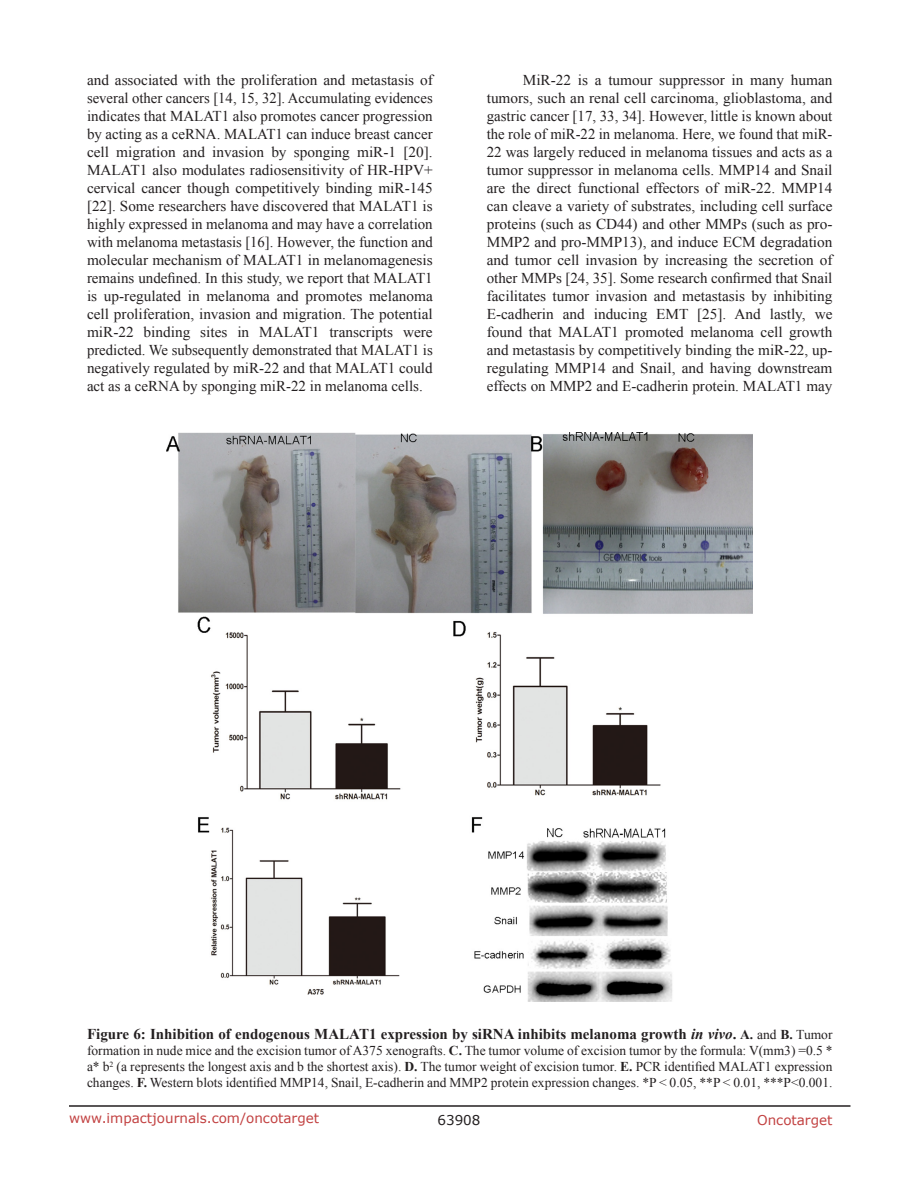
<style>
.page{position:relative;width:918px;height:1188px;background:#fff}
.page>*{position:absolute;margin:0;border:0;box-sizing:border-box;transform-origin:0 0}
.BodyText{font:15px/18px "Times New Roman";color:#231f20;text-align:justify}
.figuretext{font:700 15px "Times New Roman";color:#231f20}
.figuretext-2{font:13.5px/16.2px "Times New Roman";color:#231f20;text-align:justify}
.t1{font:13.5px "Verdana";color:#c24141}
.t2{font:13.5px "Verdana";color:#231f20}
.s1{font-style:italic}
.s2{font-size:13.5px}
.s3{font-weight:400;font-size:13.5px}
.s4{font-weight:700}
</style>
<div class="page">
<hr style="left:69px;top:1105px;width:781px;height:2px;background:#231f20">
<img style="left:167px;top:432px;width:586px;height:569px">
<p class="BodyText" style="left:87px;top:71px;width:347px">and associated with the proliferation and metastasis of several other cancers [14, 15, 32]. Accumulating evidences indicates that MALAT1 also promotes cancer progression by acting as a ceRNA. MALAT1 can induce breast cancer cell migration and invasion by sponging miR-1 [20].<br>MALAT1 also modulates radiosensitivity of HR-HPV+ cervical cancer though competitively binding miR-145 [22]. Some researchers have discovered that MALAT1 is highly expressed in melanoma and may have a correlation with melanoma metastasis [16]. However, the function and molecular mechanism of MALAT1 in melanomagenesis remains undefined. In this study, we report that MALAT1 is up-regulated in melanoma and promotes melanoma cell proliferation, invasion and migration. The potential miR-22 binding sites in MALAT1 transcripts were predicted. We subsequently demonstrated that MALAT1 is negatively regulated by miR-22 and that MALAT1 could act as a ceRNA by sponging miR-22 in melanoma cells.</p>
<p class="BodyText" style="left:487px;top:71px;width:347px;text-indent:36px">MiR-22 is a tumour suppressor in many human tumors, such an renal cell carcinoma, glioblastoma, and gastric cancer [17, 33, 34]. However, little is known about the role of miR-22 in melanoma. Here, we found that miR-22 was largely reduced in melanoma tissues and acts as a tumor suppressor in melanoma cells. MMP14 and Snail are the direct functional effectors of miR-22. MMP14 can cleave a variety of substrates, including cell surface proteins (such as CD44) and other MMPs (such as pro-MMP2 and pro-MMP13), and induce ECM degradation and tumor cell invasion by increasing the secretion of other MMPs [24, 35]. Some research confirmed that Snail facilitates tumor invasion and metastasis by inhibiting E-cadherin and inducing EMT [25]. And lastly, we found that MALAT1 promoted melanoma cell growth and metastasis by competitively binding the miR-22, up&shy;regulating MMP14 and Snail, and having downstream effects on MMP2 and E-cadherin protein. MALAT1 may</p>
<p class="figuretext" style="left:87px;top:1023px;width:747px">Figure 6: Inhibition of endogenous MALAT1 expression by siRNA inhibits melanoma growth <span class="s1">in vivo</span>. <span class="s2">A.</span> <span class="s3">and</span> <span class="s2">B.</span> <span class="s3">Tumor</span></p>
<p class="figuretext-2" style="left:87px;top:1042px;width:747px">formation in nude mice and the excision tumor of A375 xenografts. <span class="s4">C.</span> The tumor volume of excision tumor by the formula: V(mm3) =0.5 * a* b<sup>2</sup> (a represents the longest axis and b the shortest axis). <span class="s4">D.</span> The tumor weight of excision tumor. <span class="s4">E.</span> PCR identified MALAT1 expression changes. <span class="s4">F.</span> Western blots identified MMP14, Snail, E-cadherin and MMP2 protein expression changes. *P &lt; 0.05, **P &lt; 0.01, ***P&lt;0.001.</p>
<p class="t1" style="left:69px;top:1109px;width:252px">www.impactjournals.com/oncotarget</p>
<p class="t2" style="left:438px;top:1111px;width:44px">63908</p>
<p class="t1" style="left:757px;top:1111px;width:77px">Oncotarget</p>
</div>
